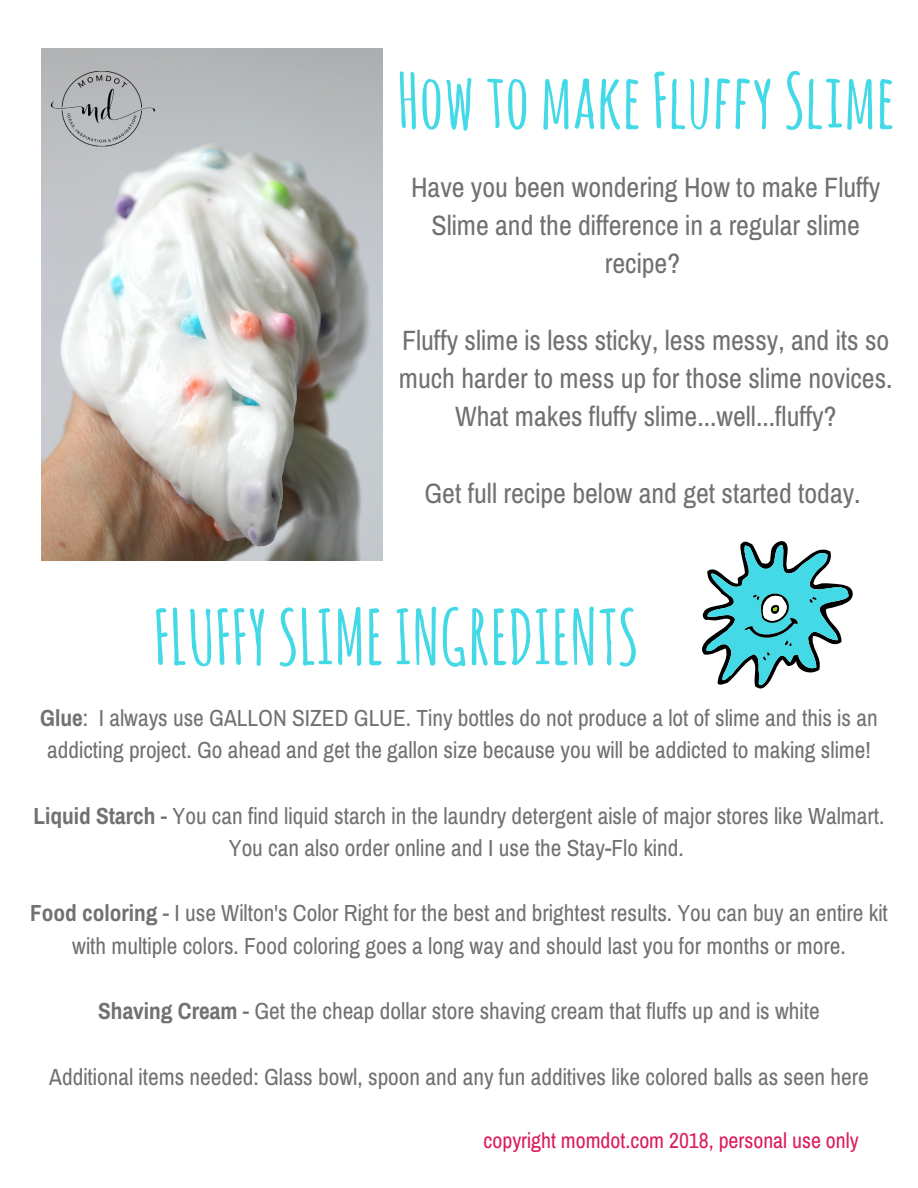
<style>
.page{position:relative;width:918px;height:1188px;background:#fff}
.page>*{position:absolute;margin:0;border:0;box-sizing:border-box;transform-origin:0 0}
.t1{font:700 74.7px "Amatic SC";color:#44d9e6}
.t2{font:28.05px/38.2px "Archivo Narrow";color:#717171;text-align:center}
.t3{font:23.4px/32.7px "Archivo Narrow";color:#717171;text-align:center}
.t4{font:21.75px "Archivo Narrow";color:#da1c5c}
.s1{font-weight:700}
</style>
<div class="page">
<img style="left:42px;top:48px;width:340px;height:512px">
<svg style="left:702px;top:541px;width:151px;height:147px"></svg>
<h1 class="t1" style="left:397px;top:52px;width:500px">How to make FluffySlime</h1>
<p class="t2" style="left:411px;top:168px;width:471px">Have you been wondering How to make Fluffy<br>Slime and the difference in a regular slime recipe?</p>
<p class="t2" style="left:399px;top:321px;width:495px">Fluffy slime is less sticky, less messy, and its so much harder to mess up for those slime novices.<br>What makes fluffy slime...well...fluffy?</p>
<p class="t2" style="left:424px;top:474px;width:438px">Get full recipe below and get started today.</p>
<h1 class="t1" style="left:153px;top:589px;width:487px">FLUFFY SLIME INGREDIENTS</h1>
<p class="t3" style="left:40px;top:701px;width:839px;text-align:left"><span class="s1">Glue</span>: I always use GALLON SIZED GLUE. Tiny bottles do not produce a lot of slime and this is an addicting project. Go ahead and get the gallon size because you will be addicted to making slime!</p>
<p class="t3" style="left:33px;top:799px;width:853px"><span class="s1">Liquid Starch</span> - You can find liquid starch in the laundry detergent aisle of major stores like Walmart.<br>You can also order online and I use the Stay-Flo kind.</p>
<p class="t3" style="left:30px;top:897px;width:859px"><span class="s1">Food coloring</span> - I use Wilton's Color Right for the best and brightest results. You can buy an entire kit with multiple colors. Food coloring goes a long way and should last you for months or more.</p>
<p class="t3" style="left:98px;top:994px;width:723px"><span class="s1">Shaving Cream</span> - Get the cheap dollar store shaving cream that fluffs up and is white</p>
<p class="t3" style="left:49px;top:1060px;width:821px">Additional items needed: Glass bowl, spoon and any fun additives like colored balls as seen here</p>
<p class="t4" style="left:484px;top:1127px;width:377px">copyright momdot.com 2018, personal use only</p>
</div>
